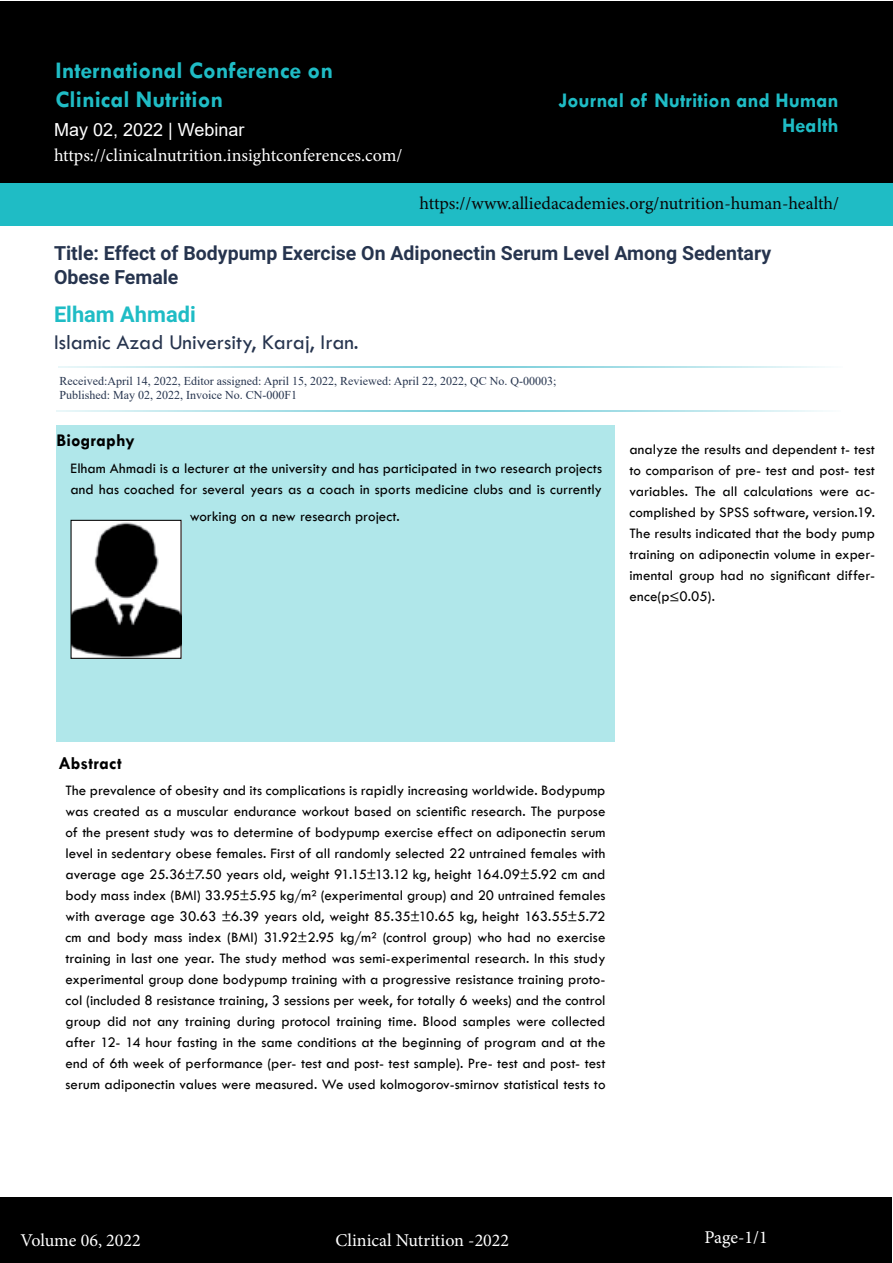
<style>
.page{position:relative;width:893px;height:1263px;background:#fff}
.page>*{position:absolute;margin:0;border:0;box-sizing:border-box;transform-origin:0 0}
.t1{font:700 24px/28.8px "Tw Cen";color:#1fbcc5}
.t2{font:21.75px "Tw Cen";color:#26344e}
.t3{font:700 21.75px "Roboto";color:#1fbcc5}
.t4{font:700 21px/25.2px "Tw Cen";color:#1fbcc5;text-align:right}
.t5{font:700 19.5px/23.4px "Roboto";color:#26344e}
.t6{font:18px "Minion Pro";color:#fff}
.t7{font:18px "Minion Pro";color:#090606}
.t8{font:18px "Arial";color:#fff}
.t9{font:700 18px "Tw Cen";letter-spacing:.015em;color:#000}
.t10{font:15px/21px "Tw Cen";letter-spacing:.005em;color:#000;text-align:justify}
.t11{font:12px/14.4px "Times New Roman";color:#26344e}
</style>
<div class="page">
<div style="left:1px;top:1197px;width:891px;height:65px;background:#000"></div>
<div style="left:1px;top:1px;width:892px;height:186px;background:#000"></div>
<div style="left:0;top:183px;width:893px;height:42px;background:#1fbcc5"></div>
<div style="left:56px;top:425px;width:559px;height:316px;background:#b0e7ea"></div>
<img style="left:73px;top:522px;width:107px;height:135px">
<div style="left:71px;top:520px;width:111px;height:139px;border:1px solid #000"></div>
<hr style="left:56px;top:410px;width:785px;height:2px;background:#7ccfdb">
<hr style="left:58px;top:366px;width:785px;height:1px;background:#7ccfdb">
<h1 class="t1" style="left:56px;top:56px;width:279px">International Conference on<br>Clinical Nutrition</h1>
<p class="t8" style="left:54px;top:117px;width:192px">May 02, 2022 | Webinar</p>
<p class="t6" style="left:54px;top:143px;width:350px">https://clinicalnutrition.insightconferences.com/</p>
<h3 class="t4" style="left:559px;top:87px;width:282px">Journal of Nutrition and Human<br>Health</h3>
<p class="t7" style="left:419px;top:191px;width:421px">https://www.alliedacademies.org/nutrition-human-health/</p>
<h3 class="t5" style="left:54px;top:241px;width:719px">Title: Effect of Bodypump Exercise On Adiponectin Serum Level Among Sedentary<br>Obese Female</h3>
<h2 class="t3" style="left:54px;top:299px;width:143px">Elham Ahmadi</h2>
<h2 class="t2" style="left:54px;top:329px;width:306px">Islamic Azad University, Karaj, Iran.</h2>
<p class="t11" style="left:59px;top:373px;width:498px">Received:April 14, 2022, Editor assigned: April 15, 2022, Reviewed: April 22, 2022, QC No. Q-00003;<br>Published: May 02, 2022, Invoice No. CN-000F1</p>
<p class="t9" style="left:56px;top:430px;width:80px">Biography</p>
<p class="t10" style="left:71px;top:458px;width:533px">Elham Ahmadi is a lecturer at the university and has participated in two research projects and has coached for several years as a coach in sports medicine clubs and is currently</p>
<p class="t10" style="left:190px;top:506px;width:212px">working on a new research project.</p>
<p class="t10" style="left:629px;top:439px;width:247px">analyze the results and dependent t- test to comparison of pre- test and post- test variables. The all calculations were ac&shy;complished by SPSS software, version.19.<br>The results indicated that the body pump training on adiponectin volume in exper&shy;imental group had no significant differ&shy;ence(p≤0.05).</p>
<p class="t9" style="left:59px;top:753px;width:65px">Abstract</p>
<p class="t10" style="left:65px;top:780px;width:542px">The prevalence of obesity and its complications is rapidly increasing worldwide. Bodypump was created as a muscular endurance workout based on scientific research. The purpose of the present study was to determine of bodypump exercise effect on adiponectin serum level in sedentary obese females. First of all randomly selected 22 untrained females with average age 25.36±7.50 years old, weight 91.15±13.12 kg, height 164.09±5.92 cm and body mass index (BMI) 33.95±5.95 kg/m² (experimental group) and 20 untrained females with average age 30.63 ±6.39 years old, weight 85.35±10.65 kg, height 163.55±5.72 cm and body mass index (BMI) 31.92±2.95 kg/m² (control group) who had no exercise training in last one year. The study method was semi-experimental research. In this study experimental group done bodypump training with a progressive resistance training proto&shy;col (included 8 resistance training, 3 sessions per week, for totally 6 weeks) and the control group did not any training during protocol training time. Blood samples were collected after 12- 14 hour fasting in the same conditions at the beginning of program and at the end of 6th week of performance (per- test and post- test sample). Pre- test and post- test serum adiponectin values were measured. We used kolmogorov-smirnov statistical tests to</p>
<p class="t6" style="left:20px;top:1228px;width:122px">Volume 06, 2022</p>
<p class="t6" style="left:335px;top:1228px;width:175px">Clinical Nutrition -2022</p>
<p class="t6" style="left:704px;top:1225px;width:65px">Page-1/1</p>
</div>
